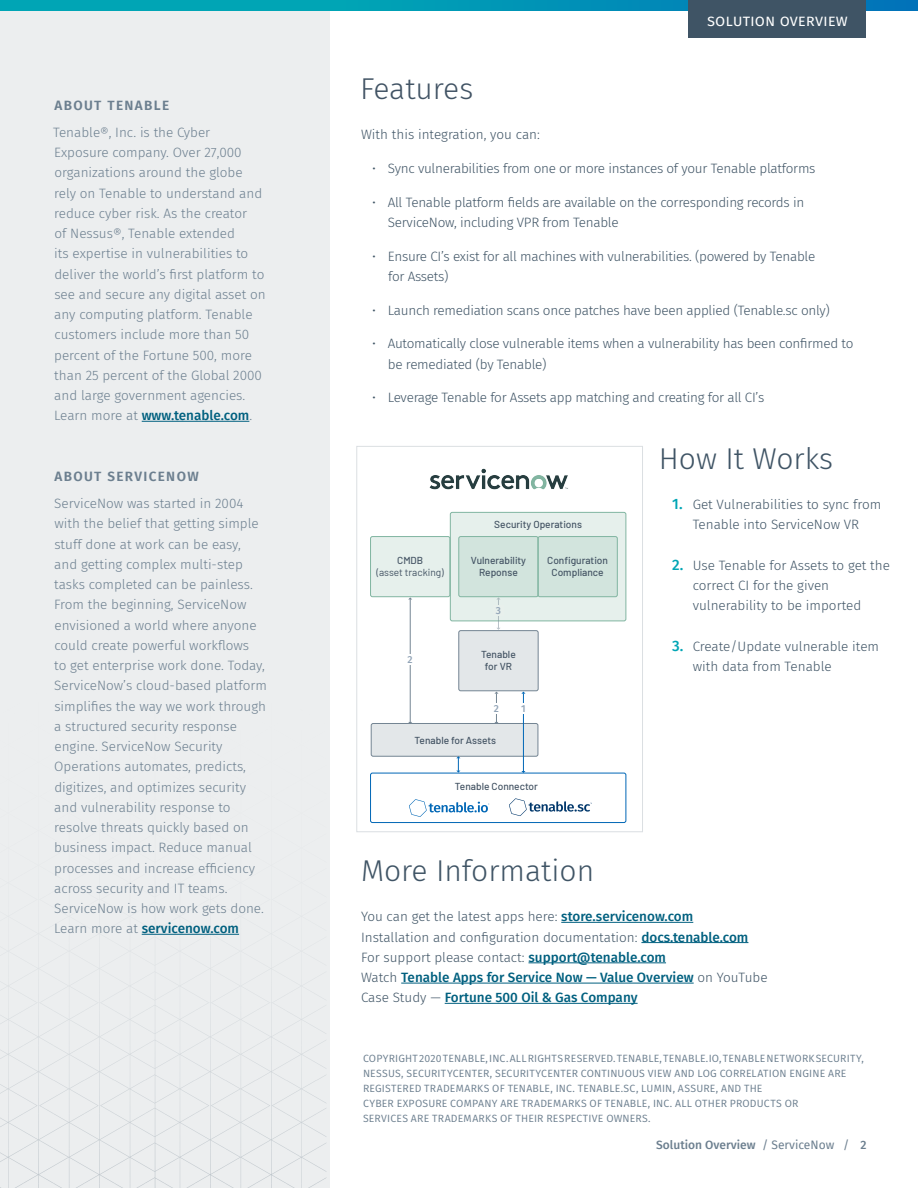
<style>
.page{position:relative;width:918px;height:1188px;background:#fff}
.page>*{position:absolute;margin:0;border:0;box-sizing:border-box;transform-origin:0 0}
.t1{font:300 30px "Fira Sans";color:#3f5465}
.t2{font:300 30px "Fira Sans";color:#415364}
.t3{font:16.5px "Fira Sans";color:#fff}
.t4{font:500 15px "Fira Sans";color:#00a5b5}
.t5{font:300 13.5px/20.2px "Fira Sans";color:#6c7f8f}
.t6{font:300 13.5px/20.2px "Fira Sans";letter-spacing:-.02em;color:#3f5465}
.t7{font:300 13.5px/20.2px "Fira Sans";color:#3f5465}
.t8{font:500 13.5px "Fira Sans";color:#00607f}
.t9{font:600 13.5px "Fira Sans";letter-spacing:.1em;color:#6c7f8f}
.t10{font:500 12px "Fira Sans";color:#6c7f8f}
.Body_Copy{font:10.5px/15px "Fira Sans";letter-spacing:.025em;color:#6c7f8f}
.t11{font:500 10.2px/12.1px "Barlow";color:#445464;text-align:center}
.t12{font:10.2px/12.1px "Barlow";color:#445464;text-align:center}
.t13{font:500 10.2px "Fira Sans";color:#92a4b7}
.s1{font-weight:500;color:#00607f}
.s2{font-weight:500}
.s3{font-weight:300;color:#3f5465}
.s4{font-weight:400}
</style>
<div class="page">
<div style="left:0;top:0;width:329px;height:1188px;background:#eceeef"></div>
<img style="left:0;top:933px;width:327px;height:255px">
<hr style="left:142px;top:421px;width:107px;height:1px;background:#00607f">
<hr style="left:142px;top:934px;width:97px;height:1px;background:#00607f">
<svg style="left:0;top:0;width:918px;height:10px;background:#009ab5"></svg>
<hr style="left:561px;top:922px;width:132px;height:1px;background:#00607f">
<hr style="left:641px;top:942px;width:107px;height:1px;background:#00607f">
<hr style="left:529px;top:963px;width:137px;height:1px;background:#00607f">
<hr style="left:401px;top:983px;width:293px;height:1px;background:#00607f">
<hr style="left:445px;top:1003px;width:193px;height:1px;background:#00607f">
<div style="left:688px;top:0;width:178px;height:38px;background:#3f5465"></div>
<div style="left:356px;top:446px;width:287px;height:386px;border:1px solid #dbdfe2"></div>
<img style="left:429px;top:468px;width:139px;height:22px">
<div style="left:371px;top:723px;width:167px;height:33px;background:#e3e7e9;border-radius:2px"></div>
<div style="left:371px;top:723px;width:167px;height:34px;border:1px solid #748593;border-radius:2px"></div>
<div style="left:370px;top:773px;width:256px;height:50px;border:1px solid #0067b6;border-radius:2px"></div>
<div style="left:371px;top:537px;width:79px;height:60px;background:#e6f0ec;border-radius:2px"></div>
<div style="left:370px;top:536px;width:80px;height:61px;border:1px solid #81b5a1;border-radius:2px"></div>
<div style="left:450px;top:512px;width:176px;height:109px;background:#e6f0ec;border-radius:2px"></div>
<div style="left:450px;top:512px;width:176px;height:109px;border:1px solid #81b5a1;border-radius:2px"></div>
<div style="left:459px;top:537px;width:79px;height:60px;background:#d2e4dd;border-radius:2px"></div>
<div style="left:458px;top:536px;width:81px;height:61px;border:1px solid #81b5a1;border-radius:2px"></div>
<div style="left:459px;top:631px;width:79px;height:60px;background:#e3e7e9;border-radius:2px"></div>
<div style="left:458px;top:630px;width:81px;height:61px;border:1px solid #748593;border-radius:2px"></div>
<div style="left:538px;top:537px;width:79px;height:60px;background:#d2e4dd;border-radius:2px"></div>
<div style="left:538px;top:536px;width:80px;height:61px;border:1px solid #81b5a1;border-radius:2px"></div>
<svg style="left:409px;top:799px;width:80px;height:18px"></svg>
<svg style="left:509px;top:798px;width:83px;height:18px"></svg>
<svg style="left:456px;top:756px;width:4px;height:17px"></svg>
<svg style="left:494px;top:692px;width:5px;height:32px"></svg>
<hr style="left:523px;top:693px;width:1px;height:78px;background:#0067b6">
<hr style="left:410px;top:599px;width:1px;height:123px;background:#748593">
<svg style="left:496px;top:597px;width:5px;height:33px"></svg>
<div style="left:518px;top:703px;width:11px;height:11px;background:#fff"></div>
<div style="left:491px;top:703px;width:11px;height:11px;background:#fff"></div>
<div style="left:405px;top:655px;width:11px;height:10px;background:#fff"></div>
<div style="left:493px;top:605px;width:11px;height:11px;background:#e8f0ec"></div>
<p class="t9" style="left:55px;top:94px;width:116px">ABOUT TENABLE</p>
<p class="t5" style="left:53px;top:122px;width:214px">Tenable®, Inc. is the Cyber<br>Exposure company. Over 27,000 organizations around the globe rely on Tenable to understand and reduce cyber risk. As the creator<br>of Nessus®, Tenable extended<br>its expertise in vulnerabilities to deliver the world’s first platform to see and secure any digital asset on any computing platform. Tenable customers include more than 50 percent of the Fortune 500, more than 25 percent of the Global 2000 and large government agencies.<br>Learn more at <span class="s1">www.tenable.com</span>.</p>
<p class="t9" style="left:55px;top:465px;width:146px">ABOUT SERVICENOW</p>
<p class="t5" style="left:54px;top:493px;width:214px">ServiceNow was started in 2004 with the belief that getting simple stuff done at work can be easy, and getting complex multi-step tasks completed can be painless.<br>From the beginning, ServiceNow envisioned a world where anyone could create powerful workflows<br>to get enterprise work done. Today,<br>ServiceNow’s cloud-based platform simplifies the way we work through a structured security response engine. ServiceNow Security<br>Operations automates, predicts, digitizes, and optimizes security and vulnerability response to resolve threats quickly based on business impact. Reduce manual processes and increase efficiency across security and IT teams.<br>ServiceNow is how work gets done.<br>Learn more at <span class="s1">servicenow.com</span></p>
<p class="t3" style="left:707px;top:9px;width:142px">SOLUTION OVERVIEW</p>
<p class="t2" style="left:360px;top:67px;width:115px">Features</p>
<p class="t7" style="left:361px;top:124px;width:180px">With this integration, you can:</p>
<p class="t6" style="left:372px;top:158px;width:445px">• Sync vulnerabilities from one or more instances of your Tenable platforms</p>
<p class="t6" style="left:388px;top:192px;width:418px;text-indent:-16px">• All Tenable platform fields are available on the corresponding records in<br>ServiceNow, including VPR from Tenable</p>
<p class="t6" style="left:388px;top:246px;width:429px;text-indent:-16px">• Ensure CI’s exist for all machines with vulnerabilities. (powered by Tenable for Assets)</p>
<p class="t6" style="left:372px;top:300px;width:459px">• Launch remediation scans once patches have been applied (Tenable.sc only)</p>
<p class="t6" style="left:388px;top:333px;width:467px;text-indent:-16px">• Automatically close vulnerable items when a vulnerability has been confirmed to be remediated (by Tenable)</p>
<p class="t6" style="left:372px;top:387px;width:394px">• Leverage Tenable for Assets app matching and creating for all CI’s</p>
<p class="t11" style="left:494px;top:518px;width:89px">Security Operations</p>
<p class="t12" style="left:376px;top:553px;width:69px"><span class="s2">CMDB<br></span>(asset tracking)</p>
<p class="t11" style="left:471px;top:553px;width:57px">Vulnerability<br>Reponse</p>
<p class="t13" style="left:496px;top:602px;width:7px">3</p>
<p class="t11" style="left:547px;top:553px;width:62px">Configuration<br>Compliance</p>
<p class="t13" style="left:408px;top:651px;width:7px">2</p>
<p class="t11" style="left:481px;top:647px;width:36px">Tenable for VR</p>
<p class="t13" style="left:494px;top:700px;width:7px">2</p>
<p class="t13" style="left:521px;top:700px;width:6px">1</p>
<p class="t11" style="left:415px;top:734px;width:83px">Tenable for Assets</p>
<p class="t11" style="left:455px;top:779px;width:85px">Tenable Connector</p>
<p class="t1" style="left:659px;top:437px;width:176px">How It Works</p>
<p class="t4" style="left:672px;top:492px;width:12px">1.</p>
<p class="t7" style="left:693px;top:494px;width:190px">Get Vulnerabilities to sync from<br>Tenable into ServiceNow VR</p>
<p class="t7" style="left:693px;top:555px;width:199px">Use Tenable for Assets to get the correct CI for the given vulnerability to be imported</p>
<p class="t7" style="left:693px;top:636px;width:188px">Create/Update vulnerable item with data from Tenable</p>
<p class="t4" style="left:672px;top:553px;width:13px">2.</p>
<p class="t4" style="left:672px;top:634px;width:13px">3.</p>
<p class="t1" style="left:361px;top:849px;width:235px">More Information</p>
<p class="t7" style="left:361px;top:906px;width:334px">You can get the latest apps here: <span class="s1">store.servicenow.com</span></p>
<p class="t7" style="left:361px;top:927px;width:389px">Installation and configuration documentation: <span class="s1">docs.tenable.com</span></p>
<p class="t7" style="left:361px;top:947px;width:307px">For support please contact: <span class="s1">support@tenable.com</span></p>
<p class="t8" style="left:361px;top:967px;width:408px"><span class="s3">Watch</span> Tenable Apps for Service Now — Value Overview <span class="s3">on YouTube</span></p>
<p class="t8" style="left:361px;top:987px;width:278px"><span class="s3">Case Study —</span> Fortune 500 Oil &amp; Gas Company</p>
<p class="Body_Copy" style="left:363px;top:1051px;width:503px">COPYRIGHT 2020 TENABLE, INC. ALL RIGHTS RESERVED. TENABLE, TENABLE.IO, TENABLE NETWORK SECURITY, NESSUS, SECURITYCENTER, SECURITYCENTER CONTINUOUS VIEW AND LOG CORRELATION ENGINE ARE REGISTERED TRADEMARKS OF TENABLE, INC. TENABLE.SC, LUMIN, ASSURE, AND THE<br>CYBER EXPOSURE COMPANY ARE TRADEMARKS OF TENABLE, INC. ALL OTHER PRODUCTS OR<br>SERVICES ARE TRADEMARKS OF THEIR RESPECTIVE OWNERS.</p>
<p class="t10" style="left:656px;top:1135px;width:212px">Solution Overview <span class="s4">/ ServiceNow /</span> 2</p>
</div>
